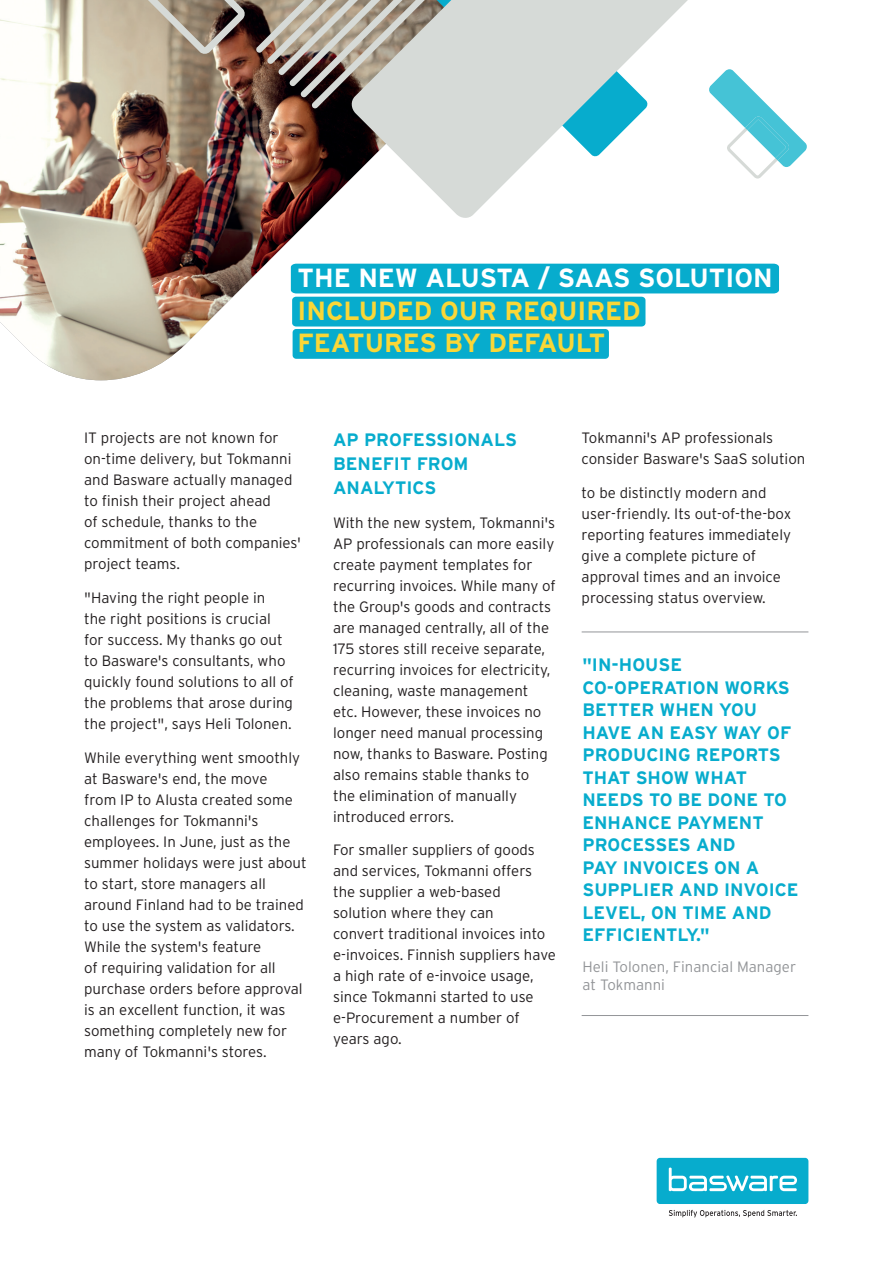
<style>
.page{position:relative;width:893px;height:1263px;background:#fff}
.page>*{position:absolute;margin:0;border:0;box-sizing:border-box;transform-origin:0 0}
.t1{font:700 26.25px/32.5px "Interstate";color:#fad737}
.t2{font:700 26.25px "Interstate";color:#fff}
.t3{font:700 18px/22.5px "Interstate";color:#07accd}
.t4{font:300 15px/21px "Interstate";color:#231f20}
.t5{font:300 15px/18px "Interstate";color:#939598}
</style>
<div class="page">
<img style="left:0;top:0;width:459px;height:380px">
<svg style="left:116px;top:0;width:115px;height:55px;background:#ac9d89"></svg>
<img style="left:231px;top:0;width:119px;height:157px">
<svg style="left:350px;top:0;width:338px;height:218px"></svg>
<svg style="left:256px;top:0;width:360px;height:128px;background:#b2b5b0"></svg>
<svg style="left:709px;top:69px;width:98px;height:110px"></svg>
<div style="left:293px;top:329px;width:316px;height:30px;background:#07accd;border-radius:4px"></div>
<div style="left:291px;top:264px;width:488px;height:29px;background:#07accd"></div>
<div style="left:292px;top:297px;width:353px;height:29px;background:#07accd;border-radius:4px"></div>
<hr style="left:582px;top:631px;width:226px;height:1px;background:#939598">
<hr style="left:582px;top:1015px;width:226px;height:1px;background:#939598">
<div style="left:657px;top:1158px;width:151px;height:46px;background:#07accd;border-radius:3px"></div>
<svg style="left:669px;top:1167px;width:128px;height:24px"></svg>
<svg style="left:669px;top:1210px;width:128px;height:7px"></svg>
<h1 class="t2" style="left:297px;top:263px;width:477px">THE NEW ALUSTA / SAAS SOLUTION</h1>
<h1 class="t1" style="left:297px;top:294px;width:345px">INCLUDED OUR REQUIRED<br>FEATURES BY DEFAULT</h1>
<p class="t4" style="left:84px;top:427px;width:218px">IT projects are not known for on-time delivery, but Tokmanni and Basware actually managed to finish their project ahead<br>of schedule, thanks to the commitment of both companies' project teams.</p>
<p class="t4" style="left:84px;top:587px;width:211px">"Having the right people in<br>the right positions is crucial for success. My thanks go out to Basware's consultants, who quickly found solutions to all of the problems that arose during the project", says Heli Tolonen.</p>
<p class="t4" style="left:84px;top:747px;width:224px">While everything went smoothly at Basware's end, the move<br>from IP to Alusta created some challenges for Tokmanni's employees. In June, just as the summer holidays were just about to start, store managers all around Finland had to be trained to use the system as validators.<br>While the system's feature<br>of requiring validation for all purchase orders before approval is an excellent function, it was something completely new for many of Tokmanni's stores.</p>
<p class="t3" style="left:333px;top:427px;width:186px;line-height:24px">AP PROFESSIONALS<br>BENEFIT FROM<br>ANALYTICS</p>
<p class="t4" style="left:333px;top:512px;width:224px">With the new system, Tokmanni's<br>AP professionals can more easily create payment templates for recurring invoices. While many of the Group's goods and contracts are managed centrally, all of the<br>175 stores still receive separate, recurring invoices for electricity, cleaning, waste management etc. However, these invoices no longer need manual processing now, thanks to Basware. Posting also remains stable thanks to<br>the elimination of manually introduced errors.</p>
<p class="t4" style="left:333px;top:839px;width:224px">For smaller suppliers of goods and services, Tokmanni offers the supplier a web-based solution where they can<br>convert traditional invoices into e-invoices. Finnish suppliers have a high rate of e-invoice usage, since Tokmanni started to use e-Procurement a number of years ago.</p>
<p class="t4" style="left:582px;top:427px;width:225px">Tokmanni's AP professionals consider Basware's SaaS solution</p>
<p class="t4" style="left:582px;top:482px;width:211px">to be distinctly modern and user-friendly. Its out-of-the-box reporting features immediately give a complete picture of approval times and an invoice processing status overview.</p>
<p class="t3" style="left:582px;top:654px;width:218px">"IN-HOUSE<br>CO-OPERATION WORKS<br>BETTER WHEN YOU<br>HAVE AN EASY WAY OF<br>PRODUCING REPORTS<br>THAT SHOW WHAT<br>NEEDS TO BE DONE TO<br>ENHANCE PAYMENT<br>PROCESSES AND<br>PAY INVOICES ON A<br>SUPPLIER AND INVOICE<br>LEVEL, ON TIME AND<br>EFFICIENTLY."</p>
<p class="t5" style="left:582px;top:958px;width:215px">Heli Tolonen, Financial Manager at Tokmanni</p>
</div>
